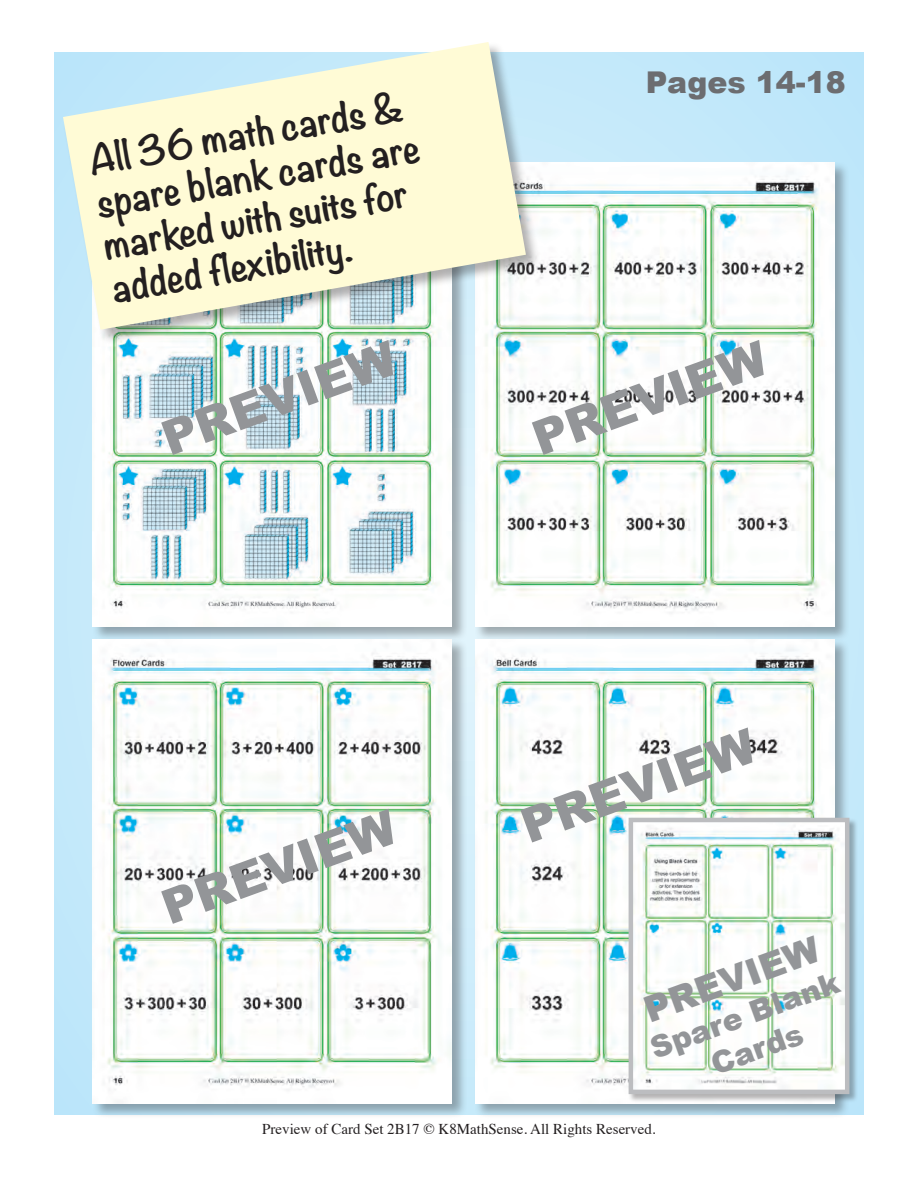
<style>
.page{position:relative;width:918px;height:1188px;background:#fff}
.page>*{position:absolute;margin:0;border:0;box-sizing:border-box;transform-origin:0 0}
.ARIAL_32_GRAY{font:900 48px "Arial";color:#939598}
.note_text{font:700 36px/43.2px "Noteworthy";color:#231f20}
.ARIAL_32_GRAY-2{font:900 36px "Arial";color:#939598}
.ARIAL_32_GRAY-3{font:900 30px/36px "Arial";color:#939598;text-align:center}
.Preview_Page_Num{font:900 30px "Arial";color:#6c6d70}
.t1{font:15px "Times";color:#231f20}
</style>
<div class="page">
<div style="left:54px;top:52px;width:810px;height:1063px;background:#c4e9fa"></div>
<div style="left:474px;top:161px;width:376px;height:481px;background:#231f20;opacity:.35"></div>
<img style="left:475px;top:162px;width:359px;height:464px">
<div style="left:474px;top:638px;width:376px;height:481px;background:#231f20;opacity:.35"></div>
<img style="left:475px;top:639px;width:359px;height:464px">
<div style="left:92px;top:161px;width:375px;height:481px;background:#231f20;opacity:.35"></div>
<img style="left:93px;top:345px;width:359px;height:281px">
<div style="left:92px;top:638px;width:375px;height:481px;background:#231f20;opacity:.35"></div>
<img style="left:93px;top:639px;width:359px;height:464px">
<div style="left:629px;top:818px;width:229px;height:285px;background:#231f20;opacity:.35"></div>
<svg style="left:626px;top:815px;width:226px;height:281px;background:#e8efea"></svg>
<div style="left:63px;top:42px;width:478px;height:303px;background:#231f20;opacity:.35"></div>
<svg style="left:63px;top:42px;width:463px;height:288px;fill:#fffbd6"></svg>
<p class="note_text" style="left:85px;top:139px;width:329px;rotate:-10deg">All 36 math cards &amp; spare blank cards are marked with suits for added flexibility.</p>
<p class="ARIAL_32_GRAY" style="left:152px;top:407px;width:247px;rotate:-20deg">PREVIEW</p>
<p class="Preview_Page_Num" style="left:646px;top:61px;width:202px">Pages 14-18</p>
<p class="ARIAL_32_GRAY" style="left:523px;top:407px;width:247px;rotate:-20deg">PREVIEW</p>
<p class="ARIAL_32_GRAY" style="left:152px;top:876px;width:247px;rotate:-20deg">PREVIEW</p>
<p class="ARIAL_32_GRAY" style="left:511px;top:795px;width:247px;rotate:-20deg">PREVIEW</p>
<p class="ARIAL_32_GRAY-2" style="left:636px;top:986px;width:185px;rotate:-20deg">PREVIEW</p>
<p class="ARIAL_32_GRAY-3" style="left:645px;top:1031px;width:200px;rotate:-20deg">Spare Blank<br>Cards</p>
<p class="t1" style="left:262px;top:1115px;width:395px">Preview of Card Set 2B17 © K8MathSense. All Rights Reserved.</p>
</div>
